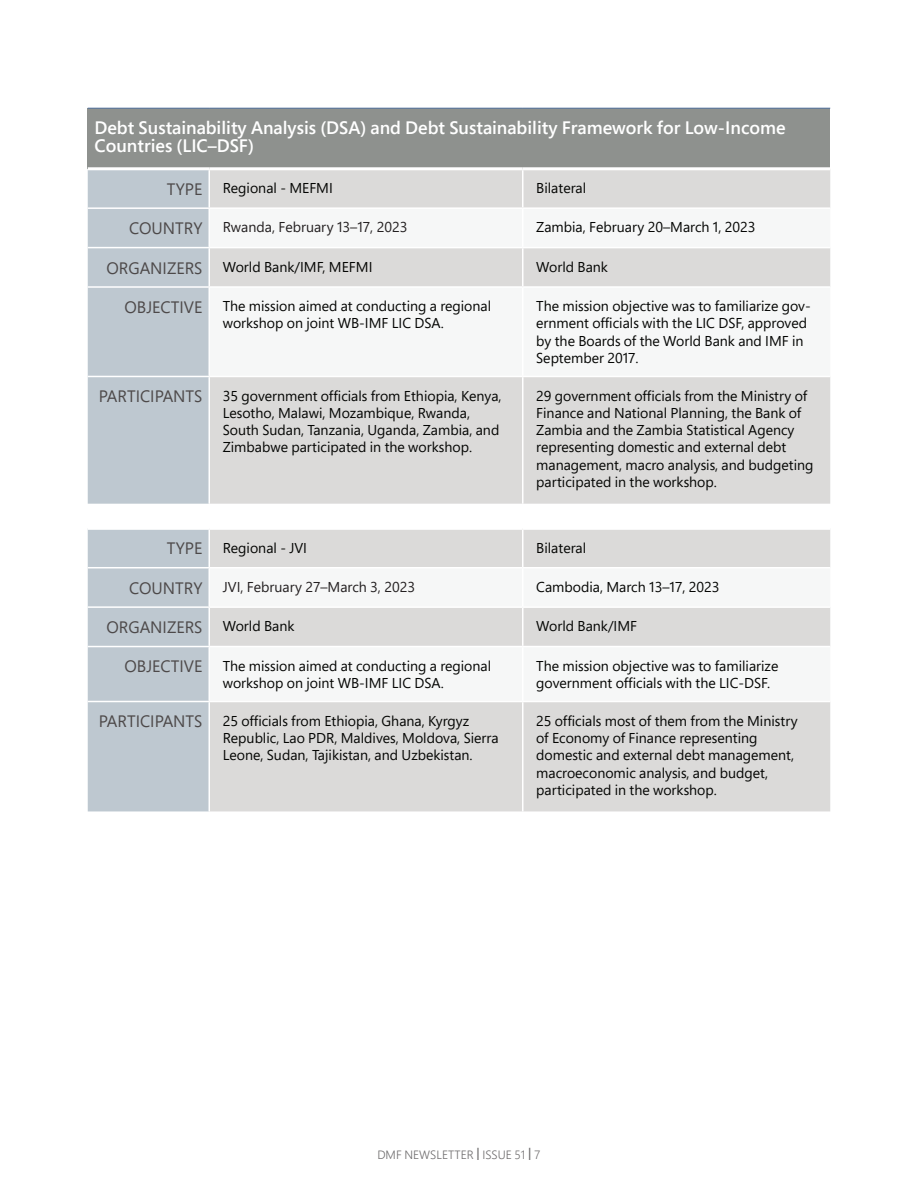
<style>
.page{position:relative;width:918px;height:1188px;background:#fff}
.page>*{position:absolute;margin:0;border:0;box-sizing:border-box;transform-origin:0 0}
.t1{font:600 18px/18px "Segoe Pro";color:#fff}
.t2{font:16.5px "Segoe Pro";color:#4d4949}
.t3{font:14.25px/17.2px "Segoe Pro";color:#040503}
.t4{font:14.25px "Segoe Pro";color:#231f20}
.t5{font:300 12px "Segoe Pro";color:#6d6b6c}
.s1{font-size:16.5px;color:#4d4949}
.s2{font-size:14.25px;color:#040503}
.s3{font-weight:600}
</style>
<div class="page">
<div style="left:88px;top:108px;width:742px;height:61px;background:#8e918e"></div>
<div style="left:88px;top:170px;width:120px;height:334px;background:#bec8d0"></div>
<div style="left:210px;top:170px;width:620px;height:334px;background:#dbdad9"></div>
<svg style="left:210px;top:209px;width:620px;height:167px;fill:#f6f7f7"></svg>
<hr style="left:522px;top:170px;width:2px;height:37px;background:#fff">
<hr style="left:88px;top:207px;width:121px;height:2px;background:#fff">
<hr style="left:209px;top:207px;width:314px;height:2px;background:#fff">
<hr style="left:523px;top:207px;width:307px;height:2px;background:#fff">
<hr style="left:522px;top:209px;width:2px;height:38px;background:#fff">
<hr style="left:88px;top:247px;width:121px;height:1px;background:#fff">
<hr style="left:209px;top:247px;width:314px;height:1px;background:#fff">
<hr style="left:523px;top:247px;width:307px;height:1px;background:#fff">
<hr style="left:522px;top:248px;width:2px;height:38px;background:#fff">
<hr style="left:88px;top:286px;width:121px;height:2px;background:#fff">
<hr style="left:209px;top:286px;width:314px;height:2px;background:#fff">
<hr style="left:523px;top:286px;width:307px;height:2px;background:#fff">
<hr style="left:522px;top:288px;width:2px;height:88px;background:#fff">
<hr style="left:88px;top:376px;width:121px;height:1px;background:#fff">
<hr style="left:209px;top:376px;width:314px;height:1px;background:#fff">
<hr style="left:523px;top:376px;width:307px;height:1px;background:#fff">
<hr style="left:522px;top:377px;width:2px;height:127px;background:#fff">
<hr style="left:88px;top:108px;width:121px;height:1px;background:#52729e">
<hr style="left:209px;top:108px;width:314px;height:1px;background:#52729e">
<hr style="left:523px;top:108px;width:307px;height:1px;background:#52729e">
<hr style="left:88px;top:167px;width:121px;height:3px;background:#fff">
<hr style="left:209px;top:167px;width:314px;height:3px;background:#fff">
<hr style="left:523px;top:167px;width:307px;height:3px;background:#fff">
<div style="left:88px;top:530px;width:120px;height:281px;background:#bec8d0"></div>
<div style="left:210px;top:530px;width:620px;height:281px;background:#dbdad9"></div>
<svg style="left:210px;top:568px;width:620px;height:133px;fill:#f6f7f7"></svg>
<hr style="left:522px;top:530px;width:2px;height:37px;background:#fff">
<hr style="left:88px;top:567px;width:121px;height:1px;background:#fff">
<hr style="left:209px;top:567px;width:314px;height:1px;background:#fff">
<hr style="left:523px;top:567px;width:307px;height:1px;background:#fff">
<hr style="left:522px;top:568px;width:2px;height:38px;background:#fff">
<hr style="left:88px;top:606px;width:121px;height:2px;background:#fff">
<hr style="left:209px;top:606px;width:314px;height:2px;background:#fff">
<hr style="left:523px;top:606px;width:307px;height:2px;background:#fff">
<hr style="left:522px;top:608px;width:2px;height:38px;background:#fff">
<hr style="left:88px;top:646px;width:121px;height:1px;background:#fff">
<hr style="left:209px;top:646px;width:314px;height:1px;background:#fff">
<hr style="left:523px;top:646px;width:307px;height:1px;background:#fff">
<hr style="left:522px;top:647px;width:2px;height:54px;background:#fff">
<hr style="left:88px;top:701px;width:121px;height:1px;background:#fff">
<hr style="left:209px;top:701px;width:314px;height:1px;background:#fff">
<hr style="left:523px;top:701px;width:307px;height:1px;background:#fff">
<hr style="left:522px;top:702px;width:2px;height:109px;background:#fff">
<p class="t1" style="left:94px;top:118px;width:693px">Debt Sustainability Analysis (DSA) and Debt Sustainability Framework for Low-Income<br>Countries (LIC–DSF)</p>
<p class="t3" style="left:167px;top:179px;width:167px"><span class="s1">TYPE</span> Regional - MEFMI</p>
<p class="t3" style="left:536px;top:179px;width:52px">Bilateral</p>
<p class="t4" style="left:129px;top:218px;width:280px"><span class="s1">COUNTRY</span> Rwanda, February 13–17, 2023</p>
<p class="t3" style="left:536px;top:218px;width:221px">Zambia, February 20–March 1, 2023</p>
<p class="t3" style="left:106px;top:258px;width:268px"><span class="s1">ORGANIZERS</span> World Bank/IMF, MEFMI</p>
<p class="t3" style="left:536px;top:258px;width:73px">World Bank</p>
<p class="t3" style="left:223px;top:297px;width:270px;text-indent:-98px"><span class="s1">OBJECTIVE</span> The mission aimed at conducting a regional workshop on joint WB-IMF LIC DSA.</p>
<p class="t3" style="left:536px;top:297px;width:276px">The mission objective was to familiarize gov&shy;ernment officials with the LIC DSF, approved by the Boards of the World Bank and IMF in September 2017.</p>
<p class="t3" style="left:223px;top:387px;width:280px;text-indent:-124px"><span class="s1">PARTICIPANTS</span> 35 government officials from Ethiopia, Kenya, Lesotho, Malawi, Mozambique, Rwanda, South Sudan, Tanzania, Uganda, Zambia, and Zimbabwe participated in the workshop.</p>
<p class="t3" style="left:536px;top:387px;width:279px">29 government officials from the Ministry of Finance and National Planning, the Bank of Zambia and the Zambia Statistical Agency representing domestic and external debt management, macro analysis, and budgeting participated in the workshop.</p>
<p class="t3" style="left:167px;top:539px;width:142px"><span class="s1">TYPE</span> Regional - JVI</p>
<p class="t3" style="left:536px;top:539px;width:52px">Bilateral</p>
<p class="t4" style="left:129px;top:577px;width:287px"><span class="s1">COUNTRY</span> JVI, February 27–March 3, 2023</p>
<p class="t3" style="left:536px;top:578px;width:185px">Cambodia, March 13–17, 2023</p>
<p class="t2" style="left:106px;top:616px;width:190px">ORGANIZERS <span class="s2">World Bank</span></p>
<p class="t3" style="left:536px;top:617px;width:102px">World Bank/IMF</p>
<p class="t3" style="left:223px;top:657px;width:270px;text-indent:-98px"><span class="s1">OBJECTIVE</span> The mission aimed at conducting a regional workshop on joint WB-IMF LIC DSA.</p>
<p class="t3" style="left:536px;top:657px;width:244px">The mission objective was to familiarize government officials with the LIC-DSF.</p>
<p class="t3" style="left:223px;top:712px;width:277px;text-indent:-124px"><span class="s1">PARTICIPANTS</span> 25 officials from Ethiopia, Ghana, Kyrgyz<br>Republic, Lao PDR, Maldives, Moldova, Sierra<br>Leone, Sudan, Tajikistan, and Uzbekistan.</p>
<p class="t3" style="left:536px;top:712px;width:263px">25 officials most of them from the Ministry of Economy of Finance representing domestic and external debt management, macroeconomic analysis, and budget, participated in the workshop.</p>
<p class="t5" style="left:377px;top:1146px;width:165px">DMF NEWSLETTER <span class="s3">|</span> ISSUE 51 <span class="s3">|</span> 7</p>
</div>
